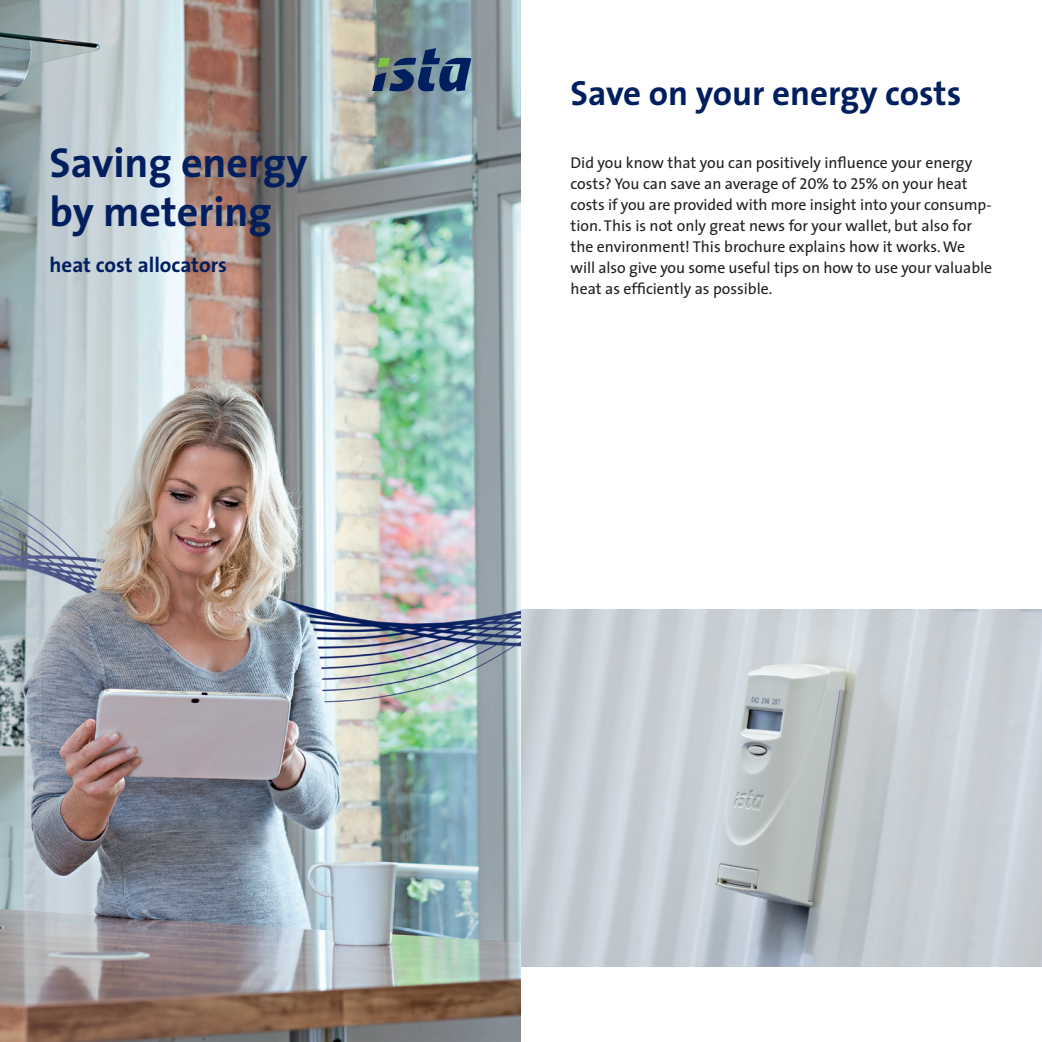
<style>
.page{position:relative;width:1042px;height:1042px;background:#fff}
.page>*{position:absolute;margin:0;border:0;box-sizing:border-box;transform-origin:0 0}
.t1{font:700 42px/48.3px "Ista The Sans";color:#011e5f}
.t2{font:700 35px "Ista The Sans";color:#011e5f}
.t3{font:700 21px "Ista The Sans";color:#011e5f}
.t4{font:15.75px/21px "Ista The Sans";color:#231f20}
</style>
<div class="page">
<img style="left:0;top:0;width:521px;height:1042px">
<img style="left:521px;top:609px;width:521px;height:357px">
<svg style="left:372px;top:48px;width:99px;height:43px;background:#4e6780"></svg>
<h1 class="t1" style="left:50px;top:138px;width:260px">Saving energy by metering</h1>
<h3 class="t3" style="left:50px;top:248px;width:179px">heat cost allocators</h3>
<h2 class="t2" style="left:570px;top:64px;width:392px">Save on your energy costs</h2>
<p class="t4" style="left:570px;top:152px;width:423px">Did you know that you can positively influence your energy costs? You can save an average of 20% to 25% on your heat costs if you are provided with more insight into your consump&shy;tion. This is not only great news for your wallet, but also for the environment! This brochure explains how it works. We will also give you some useful tips on how to use your valuable heat as efficiently as possible.</p>
</div>
